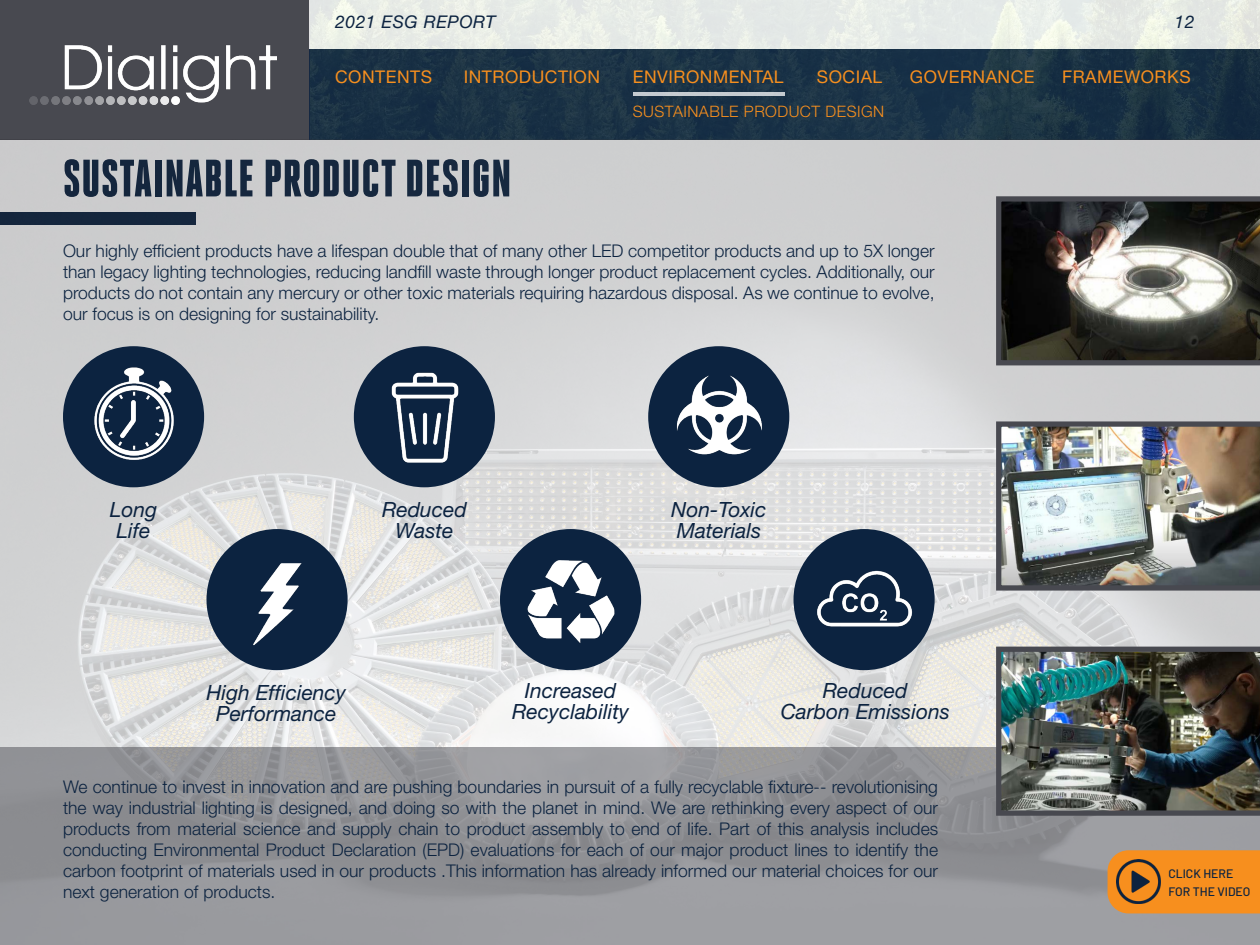
<style>
.page{position:relative;width:1260px;height:945px;background:#fff}
.page>*{position:absolute;margin:0;border:0;box-sizing:border-box;transform-origin:0 0}
.t1{font:900 52.5px "Heroic Condensed";letter-spacing:.01em;color:#0c2340}
.t2{font:italic 21px "Helvetica Neue LT Std";color:#0c2340}
.t3{font:300 17.5px/21px "Helvetica Neue LT Std";color:#0c2340;text-align:justify}
.t4{font:17.5px "Helvetica Neue LT Std";letter-spacing:.03em;color:#f78f1e}
.t5{font:italic 17.5px "Helvetica Neue LT Std";letter-spacing:.03em;color:#0c2340}
.t6{font:300 15.75px "Helvetica Neue LT Std";letter-spacing:.03em;color:#f78f1e}
.t7{font:500 12.25px "Barlow";color:#0c2340}
</style>
<div class="page">
<div style="left:0;top:0;width:309px;height:140px;background:#484950"></div>
<img style="left:29px;top:45px;width:248px;height:59px">
<div style="left:309px;top:0;width:951px;height:49px;background:#e7ebe7"></div>
<div style="left:309px;top:49px;width:951px;height:91px;background:#1a3145"></div>
<img style="left:0;top:140px;width:1260px;height:607px">
<svg style="left:996px;top:196px;width:264px;height:169px;background:#52514d"></svg>
<img style="left:996px;top:421px;width:264px;height:170px">
<div style="left:63px;top:346px;width:141px;height:141px;background:#0c2340;border-radius:50%"></div>
<div style="left:354px;top:346px;width:141px;height:141px;background:#0c2340;border-radius:50%"></div>
<div style="left:648px;top:346px;width:141px;height:141px;background:#0c2340;border-radius:50%"></div>
<div style="left:207px;top:529px;width:141px;height:141px;background:#0c2340;border-radius:50%"></div>
<div style="left:500px;top:529px;width:141px;height:141px;background:#0c2340;border-radius:50%"></div>
<div style="left:794px;top:529px;width:141px;height:141px;background:#0c2340;border-radius:50%"></div>
<img style="left:81px;top:361px;width:106px;height:106px">
<img style="left:811px;top:545px;width:107px;height:106px">
<img style="left:518px;top:549px;width:106px;height:106px">
<img style="left:372px;top:364px;width:106px;height:106px">
<img style="left:665px;top:363px;width:107px;height:108px">
<img style="left:224px;top:545px;width:107px;height:107px">
<hr style="left:633px;top:93px;width:151px;height:3px;background:#fff">
<svg style="left:0;top:747px;width:1260px;height:198px;background:#949599"></svg>
<img style="left:996px;top:647px;width:264px;height:169px">
<div style="left:1108px;top:850px;width:152px;height:63px;background:#f78f1e"></div>
<img style="left:1117px;top:860px;width:44px;height:44px">
<p class="t5" style="left:335px;top:12px;width:162px">2021 ESG REPORT</p>
<p class="t5" style="left:1174px;top:12px;width:21px">12</p>
<p class="t4" style="left:335px;top:66px;width:99px">CONTENTS</p>
<p class="t4" style="left:464px;top:66px;width:138px">INTRODUCTION</p>
<p class="t4" style="left:817px;top:66px;width:67px">SOCIAL</p>
<p class="t4" style="left:910px;top:66px;width:126px">GOVERNANCE</p>
<p class="t4" style="left:1062px;top:66px;width:130px">FRAMEWORKS</p>
<p class="t6" style="left:633px;top:102px;width:253px">SUSTAINABLE PRODUCT DESIGN</p>
<p class="t4" style="left:633px;top:66px;width:152px">ENVIRONMENTAL</p>
<p class="t1" style="left:63px;top:149px;width:450px">SUSTAINABLE PRODUCT DESIGN</p>
<p class="t3" style="left:63px;top:239px;width:873px">Our highly efficient products have a lifespan double that of many other LED competitor products and up to 5X longer than legacy lighting technologies, reducing landfill waste through longer product replacement cycles. Additionally, our products do not contain any mercury or other toxic materials requiring hazardous disposal. As we continue to evolve, our focus is on designing for sustainability.</p>
<p class="t2" style="left:110px;top:497px;width:49px">Long</p>
<p class="t2" style="left:117px;top:518px;width:35px">Life</p>
<p class="t2" style="left:382px;top:497px;width:86px">Reduced</p>
<p class="t2" style="left:396px;top:518px;width:59px">Waste</p>
<p class="t2" style="left:671px;top:497px;width:97px">Non-Toxic</p>
<p class="t2" style="left:677px;top:518px;width:86px">Materials</p>
<p class="t2" style="left:206px;top:680px;width:141px">High Efficiency</p>
<p class="t2" style="left:216px;top:701px;width:122px">Performance</p>
<p class="t2" style="left:525px;top:678px;width:93px">Increased</p>
<p class="t2" style="left:512px;top:699px;width:119px">Recyclability</p>
<p class="t2" style="left:823px;top:678px;width:86px">Reduced</p>
<p class="t2" style="left:781px;top:699px;width:171px">Carbon Emissions</p>
<p class="t3" style="left:63px;top:776px;width:877px">We continue to invest in innovation and are pushing boundaries in pursuit of a fully recyclable fixture-- revolutionising the way industrial lighting is designed, and doing so with the planet in mind. We are rethinking every aspect of our products from material science and supply chain to product assembly to end of life. Part of this analysis includes conducting Environmental Product Declaration (EPD) evaluations for each of our major product lines to identify the carbon footprint of materials used in our products .This information has already informed our material choices for our next generation of products.</p>
<p class="t7" style="left:1168px;top:866px;width:67px">CLICK HERE</p>
<p class="t7" style="left:1168px;top:884px;width:84px">FOR THE VIDEO</p>
</div>
